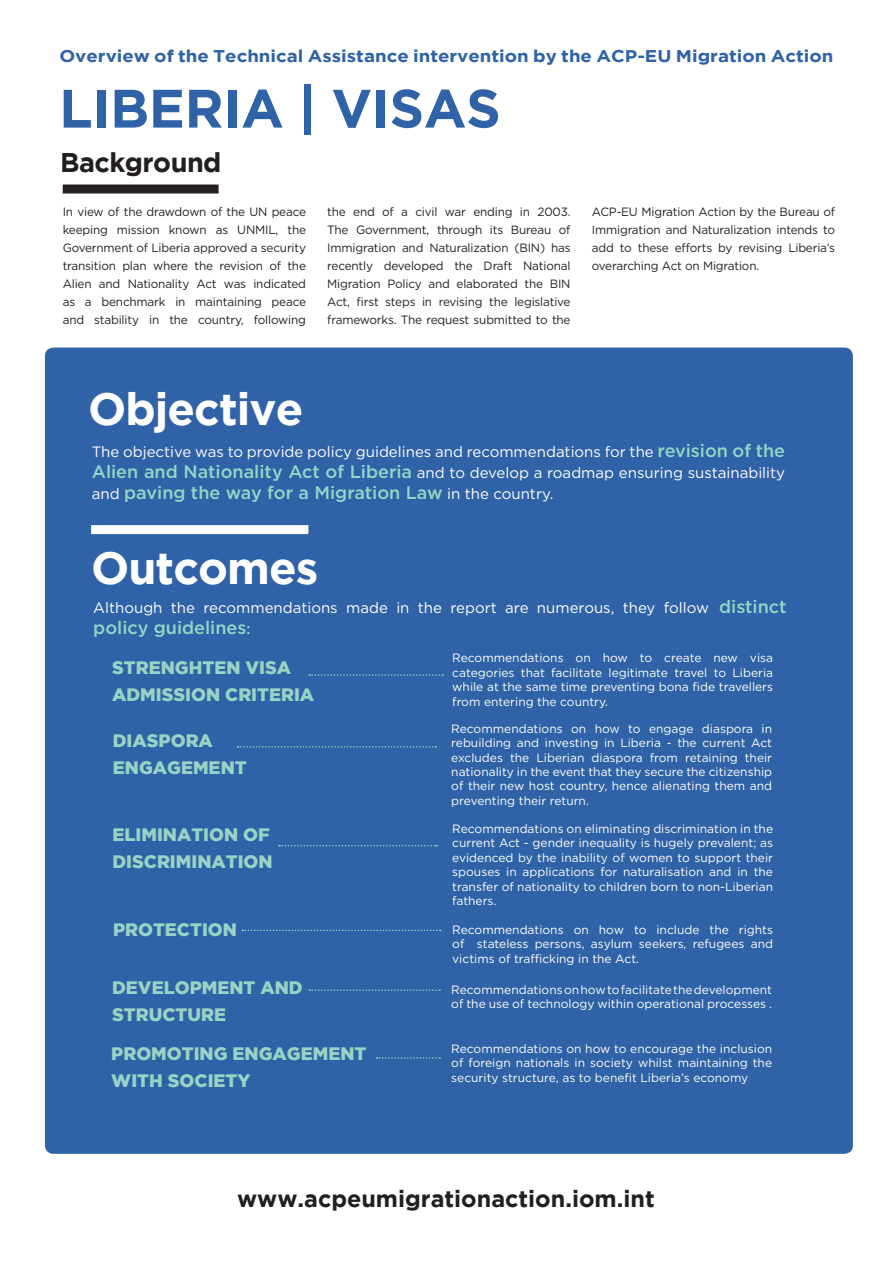
<style>
.page{position:relative;width:893px;height:1263px;background:#fff}
.page>*{position:absolute;margin:0;border:0;box-sizing:border-box;transform-origin:0 0}
.t1{font:700 54px "Gotham";letter-spacing:-.005em;color:#2f62a6}
.t2{font:700 45px "Gotham";letter-spacing:-.02em;color:#fff}
.t3{font:700 27px "Gotham";letter-spacing:-.02em;color:#231f20}
.t4{font:700 23.4px "Gotham";color:#231f20}
.t5{font:900 18px/27px "Gotham";color:#98d3c5}
.t6{font:500 18px "Gotham";color:#98d4c6}
.t7{font:700 16.95px "Gotham";color:#2f62a6;scale:1.1 1}
.t8{font:15px/21px "Gotham";color:#fff}
.t9{font:12px/14.4px "Gotham";color:#fff;text-align:justify}
.t10{font:12px/18px "Gotham";letter-spacing:-.015em;color:#231f20;text-align:justify}
.s1{font-weight:500;font-size:18px;color:#98d4c6}
.s2{font-weight:400;font-size:15px;color:#fff}
</style>
<div class="page">
<div style="left:45px;top:348px;width:808px;height:806px;background:#2f62a6;border-radius:9px"></div>
<div style="left:63px;top:185px;width:156px;height:9px;background:#231f20"></div>
<svg style="left:309px;top:674px;width:134px;height:2px"></svg>
<svg style="left:238px;top:746px;width:198px;height:2px"></svg>
<svg style="left:279px;top:845px;width:158px;height:1px"></svg>
<svg style="left:242px;top:930px;width:199px;height:1px"></svg>
<svg style="left:376px;top:1057px;width:64px;height:2px"></svg>
<div style="left:91px;top:525px;width:217px;height:9px;background:#fff"></div>
<svg style="left:309px;top:989px;width:131px;height:2px"></svg>
<p class="t7" style="left:59px;top:46px;width:705px">Overview of the Technical Assistance intervention by the ACP-EU Migration Action</p>
<p class="t1" style="left:59px;top:77px;width:443px">LIBERIA | VISAS</p>
<p class="t3" style="left:60px;top:147px;width:163px">Background</p>
<p class="t10" style="left:63px;top:203px;width:245px">In view of the drawdown of the UN peace keeping mission known as UNMIL, the Government of Liberia approved a security transition plan where the revision of the Alien and Nationality Act was indicated as a benchmark in maintaining peace and stability in the country, following</p>
<p class="t10" style="left:327px;top:203px;width:245px">the end of a civil war ending in 2003.<br>The Government, through its Bureau of Immigration and Naturalization (BIN) has recently developed the Draft National Migration Policy and elaborated the BIN Act, first steps in revising the legislative frameworks. The request submitted to the</p>
<p class="t10" style="left:592px;top:203px;width:245px">ACP-EU Migration Action by the Bureau of Immigration and Naturalization intends to add to these efforts by revising Liberia’s overarching Act on Migration.</p>
<p class="t2" style="left:88px;top:383px;width:217px">Objective</p>
<p class="t8" style="left:92px;top:441px;width:695px">The objective was to provide policy guidelines and recommendations for the <span class="s1">revision of the<br>Alien and Nationality Act of Liberia</span> and to develop a roadmap ensuring sustainability</p>
<p class="t6" style="left:92px;top:481px;width:463px"><span class="s2">and</span> paving the way for a Migration Law <span class="s2">in the country.</span></p>
<p class="t2" style="left:91px;top:542px;width:229px">Outcomes</p>
<p class="t8" style="left:93px;top:596px;width:695px">Although the recommendations made in the report are numerous, they follow <span class="s1">distinct</span></p>
<p class="t6" style="left:93px;top:615px;width:159px">policy guidelines<span class="s2">:</span></p>
<p class="t5" style="left:112px;top:653px;width:204px">STRENGHTEN VISA<br>ADMISSION CRITERIA</p>
<p class="t5" style="left:113px;top:727px;width:135px">DIASPORA<br>ENGAGEMENT</p>
<p class="t5" style="left:112px;top:821px;width:162px">ELIMINATION OF<br>DISCRIMINATION</p>
<p class="t9" style="left:452px;top:651px;width:322px">Recommendations on how to create new visa categories that facilitate legitimate travel to Liberia while at the same time preventing bona fide travellers from entering the country.</p>
<p class="t9" style="left:451px;top:721px;width:322px">Recommendations on how to engage diaspora in rebuilding and investing in Liberia - the current Act excludes the Liberian diaspora from retaining their nationality in the event that they secure the citizenship of their new host country, hence alienating them and preventing their return.</p>
<p class="t9" style="left:452px;top:821px;width:322px">Recommendations on eliminating discrimination in the current Act - gender inequality is hugely prevalent; as evidenced by the inability of women to support their spouses in applications for naturalisation and in the transfer of nationality to children born to non-Liberian fathers.</p>
<p class="t5" style="left:113px;top:915px;width:125px">PROTECTION</p>
<p class="t9" style="left:452px;top:922px;width:322px">Recommendations on how to include the rights of stateless persons, asylum seekers, refugees and victims of trafficking in the Act.</p>
<p class="t5" style="left:112px;top:973px;width:192px">DEVELOPMENT AND<br>STRUCTURE</p>
<p class="t9" style="left:451px;top:982px;width:322px">Recommendations on how to facilitate the development of the use of technology within operational processes .</p>
<p class="t5" style="left:111px;top:1039px;width:257px">PROMOTING ENGAGEMENT<br>WITH SOCIETY</p>
<p class="t9" style="left:451px;top:1041px;width:322px">Recommendations on how to encourage the inclusion of foreign nationals in society whilst maintaining the security structure, as to benefit Liberia’s economy</p>
<p class="t4" style="left:237px;top:1185px;width:419px">www.acpeumigrationaction.iom.int</p>
</div>
